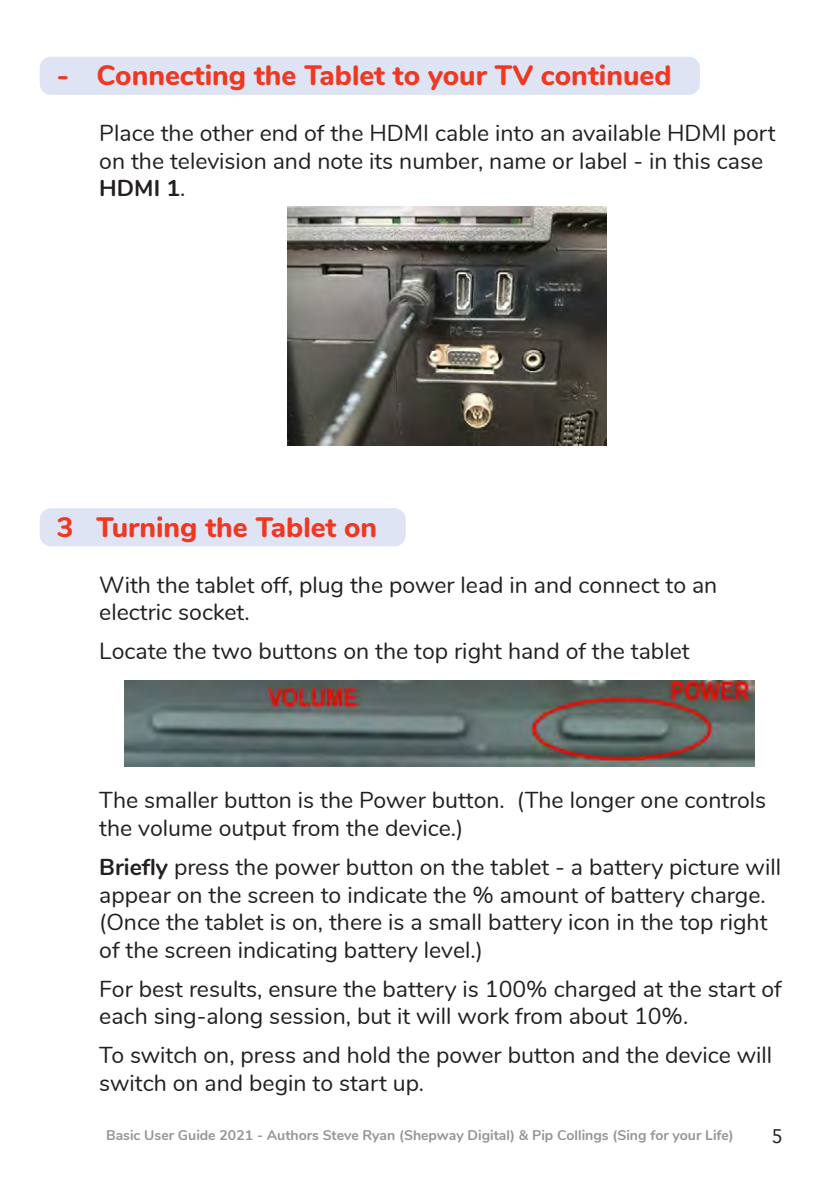
<style>
.page{position:relative;width:840px;height:1191px;background:#fff}
.page>*{position:absolute;margin:0;border:0;box-sizing:border-box;transform-origin:0 0}
.Heading_1{font:800 28px "Nunito";color:#ef3822}
.Text_1{font:23px/27.6px "Nunito";color:#231f20}
.t1{font:18px "Geneva";color:#231f20}
.t2{font:700 14px "Nunito";color:#939598}
.s1{font-weight:700}
</style>
<div class="page">
<div style="left:40px;top:57px;width:659px;height:38px;background:#dee4f3;border-radius:11px"></div>
<div style="left:40px;top:508px;width:365px;height:38px;background:#dee4f3;border-radius:11px"></div>
<img style="left:288px;top:206px;width:318px;height:239px">
<img style="left:124px;top:680px;width:630px;height:86px">
<p class="Heading_1" style="left:57px;top:55px;width:616px">- Connecting the Tablet to your TV continued</p>
<p class="Text_1" style="left:99px;top:118px;width:677px">Place the other end of the HDMI cable into an available HDMI port on the television and note its number, name or label - in this case<br><span class="s1">HDMI 1</span>.</p>
<p class="Heading_1" style="left:57px;top:506px;width:322px">3 Turning the Tablet on</p>
<p class="Text_1" style="left:99px;top:569px;width:619px">With the tablet off, plug the power lead in and connect to an electric socket.</p>
<p class="Text_1" style="left:99px;top:636px;width:591px">Locate the two buttons on the top right hand of the tablet</p>
<p class="Text_1" style="left:99px;top:785px;width:668px">The smaller button is the Power button. (The longer one controls the volume output from the device.)</p>
<p class="Text_1" style="left:99px;top:852px;width:682px"><span class="s1">Briefly</span> press the power button on the tablet - a battery picture will appear on the screen to indicate the % amount of battery charge. (Once the tablet is on, there is a small battery icon in the top right of the screen indicating battery level.)</p>
<p class="Text_1" style="left:99px;top:973px;width:683px">For best results, ensure the battery is 100% charged at the start of each sing-along session, but it will work from about 10%.</p>
<p class="Text_1" style="left:99px;top:1040px;width:674px">To switch on, press and hold the power button and the device will switch on and begin to start up.</p>
<p class="t2" style="left:106px;top:1124px;width:629px">Basic User Guide 2021 - Authors Steve Ryan (Shepway Digital) &amp; Pip Collings (Sing for your Life)</p>
<p class="t1" style="left:770px;top:1126px;width:14px">5</p>
</div>
